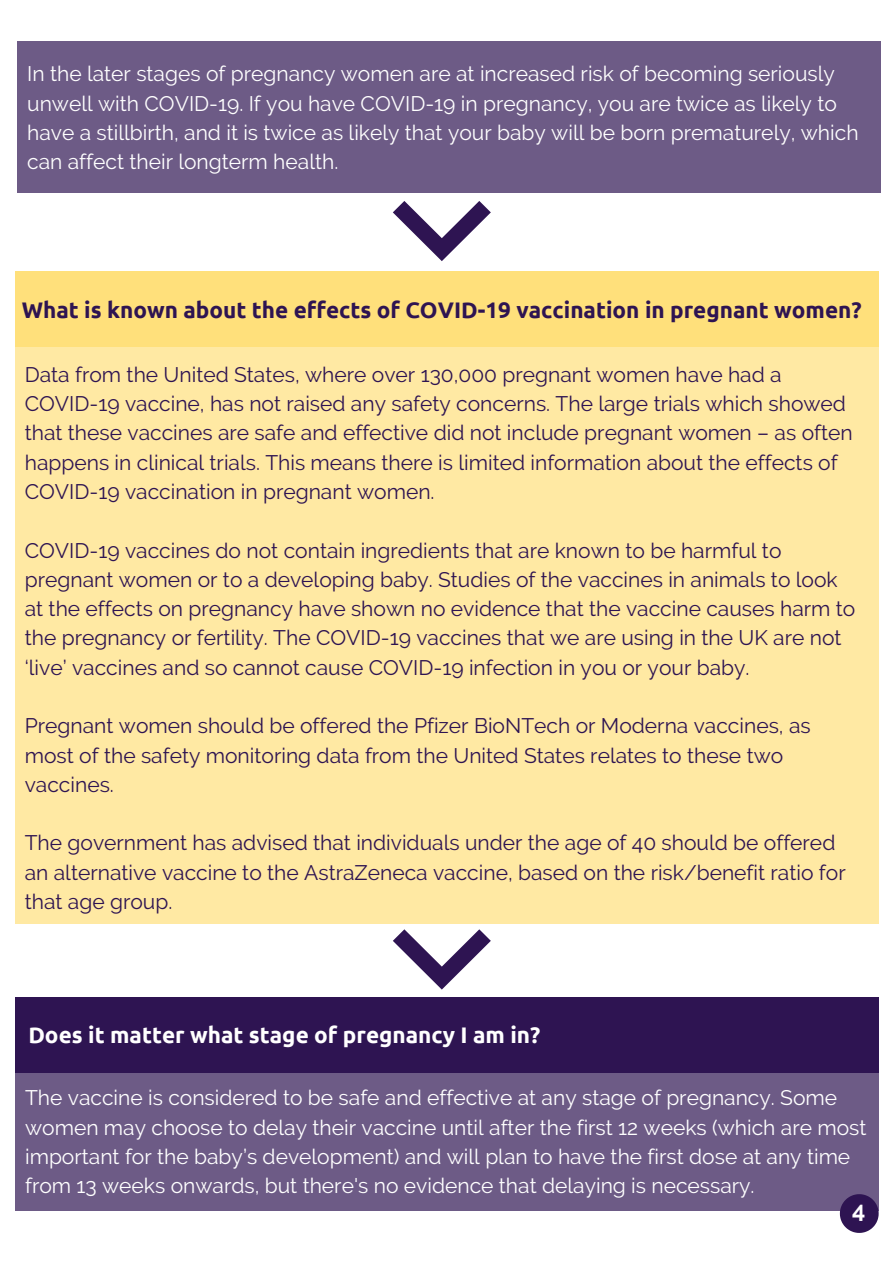
<style>
.page{position:relative;width:894px;height:1264px;background:#fff}
.page>*{position:absolute;margin:0;border:0;box-sizing:border-box;transform-origin:0 0}
.t1{font:700 23.25px "Raleway";color:#fff}
.t2{font:700 22.5px "Ubuntu";color:#2e1452}
.t3{font:700 22.5px "Ubuntu";color:#fff}
.t4{font:21px/29.2px "Raleway";color:#2e1452}
.t5{font:21px/29.2px "Raleway";color:#fff}
</style>
<div class="page">
<div style="left:15px;top:271px;width:863px;height:76px;background:#ffe07b"></div>
<div style="left:15px;top:346px;width:863px;height:577px;background:#ffe9a3"></div>
<svg style="left:393px;top:929px;width:97px;height:60px"></svg>
<svg style="left:839px;top:1210px;width:39px;height:22px"></svg>
<div style="left:17px;top:41px;width:863px;height:151px;background:#6d5b86"></div>
<svg style="left:393px;top:201px;width:97px;height:60px"></svg>
<div style="left:15px;top:1072px;width:863px;height:138px;background:#6d5b86"></div>
<div style="left:15px;top:997px;width:863px;height:75px;background:#2e1452"></div>
<p class="t5" style="left:27px;top:59px;width:832px">In the later stages of pregnancy women are at increased risk of becoming seriously unwell with COVID-19. If you have COVID-19 in pregnancy, you are twice as likely to have a stillbirth, and it is twice as likely that your baby will be born prematurely, which can affect their longterm health.</p>
<p class="t2" style="left:22px;top:297px;width:841px">What is known about the effects of COVID-19 vaccination in pregnant women?</p>
<p class="t4" style="left:25px;top:360px;width:829px">Data from the United States, where over 130,000 pregnant women have had a COVID-19 vaccine, has not raised any safety concerns. The large trials which showed that these vaccines are safe and effective did not include pregnant women – as often happens in clinical trials. This means there is limited information about the effects of COVID-19 vaccination in pregnant women.</p>
<p class="t4" style="left:25px;top:535px;width:831px">COVID-19 vaccines do not contain ingredients that are known to be harmful to pregnant women or to a developing baby. Studies of the vaccines in animals to look at the effects on pregnancy have shown no evidence that the vaccine causes harm to the pregnancy or fertility. The COVID-19 vaccines that we are using in the UK are not ‘live’ vaccines and so cannot cause COVID-19 infection in you or your baby.</p>
<p class="t4" style="left:25px;top:711px;width:787px">Pregnant women should be offered the Pfizer BioNTech or Moderna vaccines, as most of the safety monitoring data from the United States relates to these two vaccines.</p>
<p class="t4" style="left:25px;top:828px;width:822px">The government has advised that individuals under the age of 40 should be offered an alternative vaccine to the AstraZeneca vaccine, based on the risk/benefit ratio for that age group.</p>
<p class="t3" style="left:28px;top:1022px;width:513px">Does it matter what stage of pregnancy I am in?</p>
<p class="t5" style="left:25px;top:1083px;width:842px">The vaccine is considered to be safe and effective at any stage of pregnancy. Some women may choose to delay their vaccine until after the first 12 weeks (which are most important for the baby’s development) and will plan to have the first dose at any time from 13 weeks onwards, but there's no evidence that delaying is necessary.</p>
<p class="t1" style="left:851px;top:1196px;width:15px">4</p>
</div>
